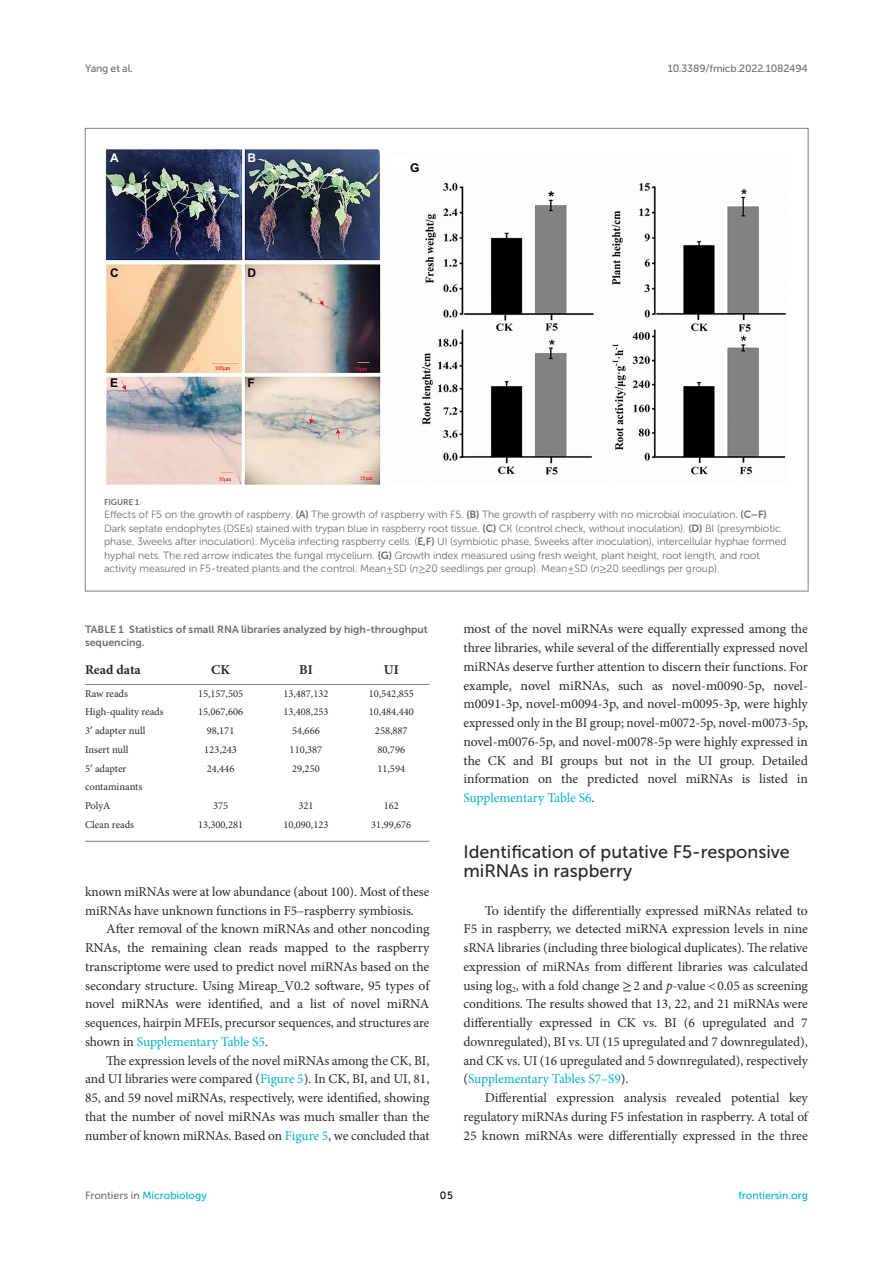
<style>
.page{position:relative;width:893px;height:1263px;background:#fff}
.page>*{position:absolute;margin:0;border:0;box-sizing:border-box;transform-origin:0 0}
.HEAD_2{font:18px/18.8px "Museo Sans 500";color:#2b2b2a}
.TEXT{font:13.5px/18.8px "Minion Pro";letter-spacing:-.005em;color:#2b2b2a;text-align:justify}
.TEXT_FLUSH{font:13.5px/18.8px "Minion Pro";letter-spacing:-.005em;color:#2b2b2a;text-align:justify}
.TB_CH{font:700 13.5px "Minion Pro";color:#2b2b2a}
.t1{font:700 12px "Arial";color:#000}
.t2{font:700 12px "Arial";color:#fff}
.FIG_LEG{font:10.5px/13.5px "Museo Sans 300";letter-spacing:-.01em;color:#706f70}
.TB_TX{font:10.5px/18.8px "Minion Pro";color:#2b2b2a}
.TT{font:10.5px/13.5px "Museo Sans 700";color:#706f70}
.t3{font:10.5px "Museo Sans 500";color:#00b4c4}
.t4{font:10.5px "Museo Sans 500";letter-spacing:-.015em;color:#706f70}
.t5{font:10.5px "Museo Sans 500";color:#000}
.FIG_HD{font:8.25px "Museo Sans 700";letter-spacing:-.01em;color:#706f70}
.s1{font-family:"Museo Sans 700"}
.s2{font-style:italic}
.s3{font-family:"STIX General"}
.s4{font-family:"Gentium Plus"}
.s5{color:#00b4c4}
.s6{color:#706f70}
</style>
<div class="page">
<img style="left:105px;top:149px;width:681px;height:336px">
<hr style="left:263px;top:841px;width:86px;height:1px;background:#808285">
<hr style="left:178px;top:841px;width:85px;height:1px;background:#808285">
<hr style="left:349px;top:841px;width:80px;height:1px;background:#808285">
<hr style="left:85px;top:841px;width:93px;height:1px;background:#808285">
<hr style="left:178px;top:684px;width:85px;height:1px;background:#808285">
<hr style="left:263px;top:684px;width:86px;height:1px;background:#808285">
<hr style="left:349px;top:684px;width:80px;height:1px;background:#808285">
<hr style="left:85px;top:684px;width:93px;height:1px;background:#808285">
<p class="t4" style="left:85px;top:63px;width:49px">Yang et al.</p>
<p class="t4" style="left:668px;top:63px;width:142px">10.3389/fmicb.2022.1082494</p>
<p class="t2" style="left:110px;top:149px;width:10px">A</p>
<p class="t2" style="left:247px;top:149px;width:10px">B</p>
<p class="t1" style="left:110px;top:264px;width:10px">C</p>
<p class="t1" style="left:247px;top:264px;width:10px">D</p>
<p class="t1" style="left:110px;top:375px;width:10px">E</p>
<p class="t1" style="left:247px;top:375px;width:9px">F</p>
<p class="t1" style="left:410px;top:160px;width:11px">G</p>
<p class="FIG_HD" style="left:104px;top:497px;width:37px">FIGURE 1</p>
<p class="FIG_LEG" style="left:104px;top:508px;width:684px">Effects of F5 on the growth of raspberry. <span class="s1">(A)</span> The growth of raspberry with F5. <span class="s1">(B)</span> The growth of raspberry with no microbial inoculation. <span class="s1">(C–F)<br></span>Dark septate endophytes (DSEs) stained with trypan blue in raspberry root tissue. <span class="s1">(C)</span> CK (control check, without inoculation). <span class="s1">(D)</span> BI (presymbiotic phase, 3 weeks after inoculation). Mycelia infecting raspberry cells. (<span class="s1">E,F)</span> UI (symbiotic phase, 5 weeks after inoculation), intercellular hyphae formed hyphal nets. The red arrow indicates the fungal mycelium. <span class="s1">(G)</span> Growth index measured using fresh weight, plant height, root length, and root activity measured in F5-treated plants and the control. Mean ± SD (<span class="s2">n</span><span class="s3">≥</span> 20 seedlings per group). Mean ± SD (<span class="s2">n</span><span class="s3">≥</span> 20 seedlings per group).</p>
<p class="TT" style="left:85px;top:622px;width:344px">TABLE 1 Statistics of small RNA libraries analyzed by high-throughput sequencing.</p>
<p class="TB_CH" style="left:85px;top:660px;width:57px">Read data</p>
<p class="TB_CH" style="left:211px;top:660px;width:20px">CK</p>
<p class="TB_CH" style="left:299px;top:660px;width:15px">BI</p>
<p class="TB_CH" style="left:384px;top:660px;width:16px">UI</p>
<p class="TB_TX" style="left:85px;top:684px;width:44px">Raw reads</p>
<p class="TB_TX" style="left:198px;top:684px;width:47px">15,157,505</p>
<p class="TB_TX" style="left:283px;top:684px;width:47px">13,487,132</p>
<p class="TB_TX" style="left:369px;top:684px;width:47px">10,542,855</p>
<p class="TB_TX" style="left:85px;top:703px;width:80px">High-quality reads</p>
<p class="TB_TX" style="left:198px;top:703px;width:47px">15,067,606</p>
<p class="TB_TX" style="left:283px;top:703px;width:47px">13,408,253</p>
<p class="TB_TX" style="left:369px;top:703px;width:47px">10,484,440</p>
<p class="TB_TX" style="left:85px;top:721px;width:62px">3<span class="s4">′</span> adapter null</p>
<p class="TB_TX" style="left:207px;top:721px;width:29px">98,171</p>
<p class="TB_TX" style="left:292px;top:721px;width:29px">54,666</p>
<p class="TB_TX" style="left:375px;top:721px;width:34px">258,887</p>
<p class="TB_TX" style="left:85px;top:740px;width:45px">Insert null</p>
<p class="TB_TX" style="left:204px;top:740px;width:34px">123,243</p>
<p class="TB_TX" style="left:290px;top:740px;width:34px">110,387</p>
<p class="TB_TX" style="left:377px;top:740px;width:29px">80,796</p>
<p class="TB_TX" style="left:85px;top:759px;width:59px">5<span class="s4">′</span> adapter contaminants</p>
<p class="TB_TX" style="left:207px;top:759px;width:29px">24,446</p>
<p class="TB_TX" style="left:292px;top:759px;width:29px">29,250</p>
<p class="TB_TX" style="left:377px;top:759px;width:29px">11,594</p>
<p class="TB_TX" style="left:85px;top:796px;width:27px">PolyA</p>
<p class="TB_TX" style="left:213px;top:796px;width:17px">375</p>
<p class="TB_TX" style="left:298px;top:796px;width:17px">321</p>
<p class="TB_TX" style="left:384px;top:796px;width:17px">162</p>
<p class="TB_TX" style="left:85px;top:815px;width:51px">Clean reads</p>
<p class="TB_TX" style="left:198px;top:815px;width:47px">13,300,281</p>
<p class="TB_TX" style="left:283px;top:815px;width:47px">10,090,123</p>
<p class="TB_TX" style="left:371px;top:815px;width:42px">31,99,676</p>
<p class="TEXT" style="left:85px;top:882px;width:346px">known miRNAs were at low abundance (about 100). Most of these miRNAs have unknown functions in F5–raspberry symbiosis.</p>
<p class="TEXT" style="left:85px;top:920px;width:346px;text-indent:21px">After removal of the known miRNAs and other noncoding RNAs, the remaining clean reads mapped to the raspberry transcriptome were used to predict novel miRNAs based on the secondary structure. Using Mireap_V0.2 software, 95 types of novel miRNAs were identified, and a list of novel miRNA sequences, hairpin MFEIs, precursor sequences, and structures are shown in <span class="s5">Supplementary Table S5</span>.</p>
<p class="TEXT" style="left:85px;top:1051px;width:346px;text-indent:21px">The expression levels of the novel miRNAs among the CK, BI, and UI libraries were compared (<span class="s5">Figure 5</span>). In CK, BI, and UI, 81, 85, and 59 novel miRNAs, respectively, were identified, showing that the number of novel miRNAs was much smaller than the number of known miRNAs. Based on <span class="s5">Figure 5</span>, we concluded that</p>
<p class="TEXT" style="left:463px;top:620px;width:346px">most of the novel miRNAs were equally expressed among the three libraries, while several of the differentially expressed novel miRNAs deserve further attention to discern their functions. For example, novel miRNAs, such as novel-m0090-5p, novel&shy;m0091-3p, novel-m0094-3p, and novel-m0095-3p, were highly expressed only in the BI group; novel-m0072-5p, novel-m0073-5p, novel-m0076-5p, and novel-m0078-5p were highly expressed in the CK and BI groups but not in the UI group. Detailed information on the predicted novel miRNAs is listed in <span class="s5">Supplementary Table S6</span>.</p>
<p class="HEAD_2" style="left:463px;top:843px;width:328px">Identification of putative F5-responsive miRNAs in raspberry</p>
<p class="TEXT_FLUSH" style="left:463px;top:901px;width:346px;text-indent:21px">To identify the differentially expressed miRNAs related to F5 in raspberry, we detected miRNA expression levels in nine sRNA libraries (including three biological duplicates). The relative expression of miRNAs from different libraries was calculated using log<sub>2</sub>, with a fold change <span class="s3">≥</span>2 and <span class="s2">p</span>-value &lt;0.05 as screening conditions. The results showed that 13, 22, and 21 miRNAs were differentially expressed in CK vs. BI (6 upregulated and 7 downregulated), BI vs. UI (15 upregulated and 7 downregulated), and CK vs. UI (16 upregulated and 5 downregulated), respectively (<span class="s5">Supplementary Tables S7–S9</span>).</p>
<p class="TEXT" style="left:463px;top:1088px;width:346px;text-indent:21px">Differential expression analysis revealed potential key regulatory miRNAs during F5 infestation in raspberry. A total of 25 known miRNAs were differentially expressed in the three</p>
<p class="t3" style="left:85px;top:1190px;width:123px"><span class="s6">Frontiers in</span> Microbiology</p>
<p class="t5" style="left:440px;top:1190px;width:14px">05</p>
<p class="t3" style="left:738px;top:1190px;width:71px">frontiersin.org</p>
</div>
